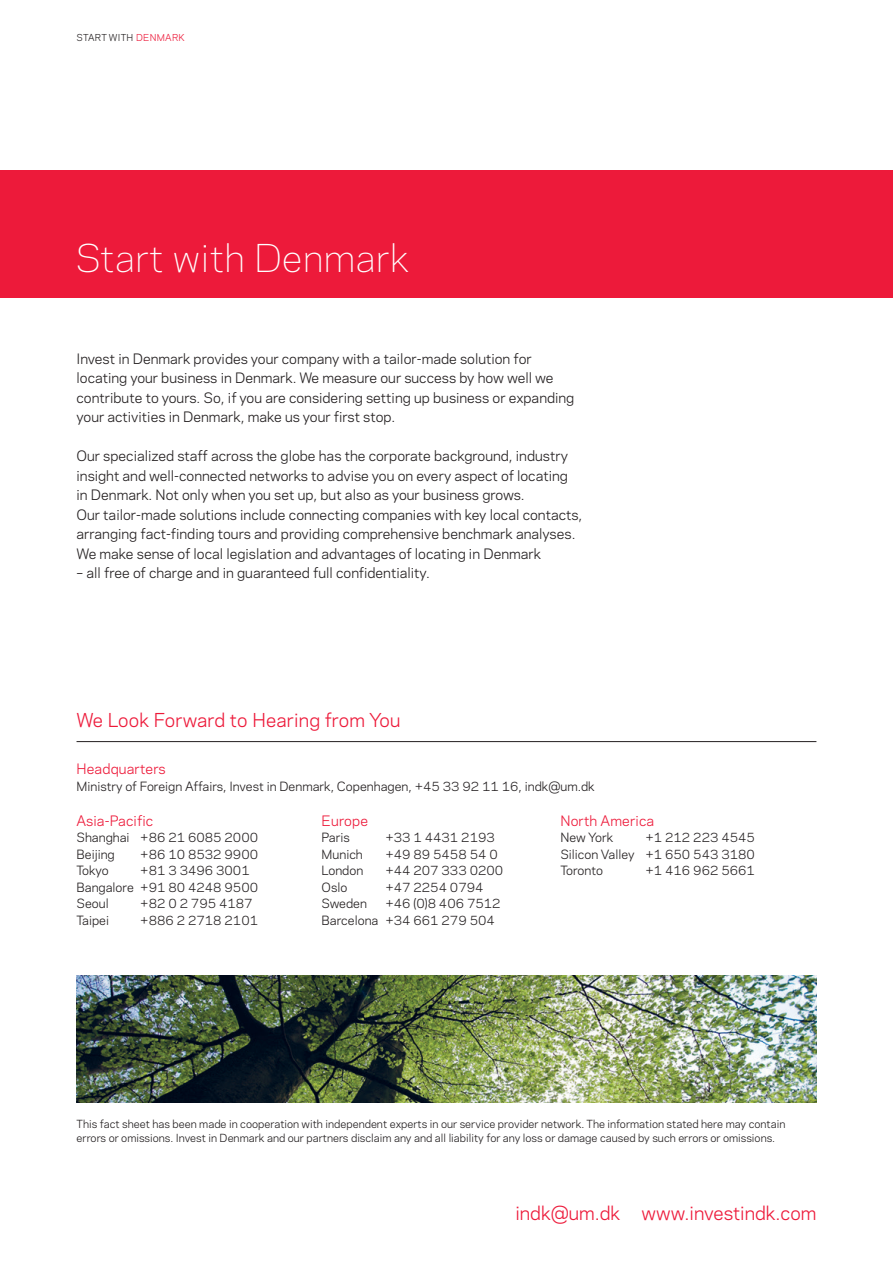
<style>
.page{position:relative;width:893px;height:1263px;background:#fff}
.page>*{position:absolute;margin:0;border:0;box-sizing:border-box;transform-origin:0 0}
.t1{font:300 36px "Galaxie Polaris";letter-spacing:.01em;color:#fff}
.t2{font:18px "Galaxie Polaris";color:#ed1a3a}
.t3{font:13.5px/19.5px "Galaxie Polaris";color:#231f20}
.t4{font:13.5px "Galaxie Polaris";letter-spacing:.01em;color:#ed1a3a}
.t5{font:12px/16.5px "Galaxie Polaris";color:#231f20}
.t6{font:10.5px/13.5px "Galaxie Polaris";color:#231f20}
.t7{font:9px "Galaxie Polaris";letter-spacing:.03em;color:#231f20}
.s1{color:#ed1a3a}
</style>
<div class="page">
<div style="left:0;top:170px;width:893px;height:128px;background:#ed1a3a"></div>
<img style="left:77px;top:975px;width:739px;height:128px">
<hr style="left:77px;top:741px;width:739px;height:1px;background:#231f20">
<p class="t7" style="left:77px;top:31px;width:110px">START WITH <span class="s1">DENMARK</span></p>
<h1 class="t1" style="left:75px;top:231px;width:335px">Start with Denmark</h1>
<p class="t3" style="left:77px;top:348px;width:499px">Invest in Denmark provides your company with a tailor-made solution for locating your business in Denmark. We measure our success by how well we contribute to yours. So, if you are considering setting up business or expanding your activities in Denmark, make us your first stop.</p>
<p class="t3" style="left:77px;top:446px;width:507px">Our specialized staff across the globe has the corporate background, industry insight and well-connected networks to advise you on every aspect of locating in Denmark. Not only when you set up, but also as your business grows.<br>Our tailor-made solutions include connecting companies with key local contacts, arranging fact-finding tours and providing comprehensive benchmark analyses.<br>We make sense of local legislation and advantages of locating in Denmark</p>
<p class="t3" style="left:77px;top:563px;width:355px">– all free of charge and in guaranteed full confidentiality.</p>
<h2 class="t2" style="left:77px;top:707px;width:325px">We Look Forward to Hearing from You</h2>
<p class="t4" style="left:77px;top:759px;width:91px">Headquarters</p>
<p class="t5" style="left:77px;top:777px;width:520px">Ministry of Foreign Affairs, Invest in Denmark, Copenhagen, +45 33 92 11 16, indk@um.dk</p>
<p class="t4" style="left:77px;top:810px;width:78px">Asia-Pacific</p>
<p class="t5" style="left:77px;top:829px;width:183px">Shanghai +86 21 6085 2000<br>Beijing</p>
<p class="t5" style="left:140px;top:845px;width:119px">+86 10 8532 9900</p>
<p class="t5" style="left:77px;top:862px;width:34px">Tokyo</p>
<p class="t5" style="left:77px;top:862px;width:183px;text-indent:64px">+81 3 3496 3001<br>Bangalore +91 80 4248 9500<br>Seoul</p>
<p class="t5" style="left:140px;top:895px;width:114px">+82 0 2 795 4187</p>
<p class="t5" style="left:77px;top:911px;width:34px">Taipei</p>
<p class="t5" style="left:140px;top:911px;width:119px">+886 2 2718 2101</p>
<p class="t4" style="left:322px;top:810px;width:48px">Europe</p>
<p class="t5" style="left:322px;top:829px;width:30px">Paris</p>
<p class="t5" style="left:385px;top:829px;width:111px">+33 1 4431 2193</p>
<p class="t5" style="left:322px;top:845px;width:43px">Munich</p>
<p class="t5" style="left:385px;top:845px;width:114px">+49 89 5458 54 0</p>
<p class="t5" style="left:322px;top:862px;width:43px">London</p>
<p class="t5" style="left:385px;top:862px;width:119px">+44 207 333 0200</p>
<p class="t5" style="left:322px;top:878px;width:27px">Oslo</p>
<p class="t5" style="left:385px;top:878px;width:100px">+47 2254 0794</p>
<p class="t5" style="left:322px;top:895px;width:47px">Sweden</p>
<p class="t5" style="left:322px;top:895px;width:180px;text-indent:64px">+46 (0)8 406 7512<br>Barcelona +34 661 279 504</p>
<p class="t4" style="left:560px;top:810px;width:95px">North America</p>
<p class="t5" style="left:560px;top:829px;width:54px">New York</p>
<p class="t5" style="left:560px;top:829px;width:196px;text-align:justify;text-indent:85px">+1 212 223 4545<br>Silicon Valley +1 650 543 3180<br>Toronto</p>
<p class="t5" style="left:645px;top:862px;width:111px">+1 416 962 5661</p>
<p class="t6" style="left:77px;top:1117px;width:710px">This fact sheet has been made in cooperation with independent experts in our service provider network. The information stated here may contain errors or omissions. Invest in Denmark and our partners disclaim any and all liability for any loss or damage caused by such errors or omissions.</p>
<h2 class="t2" style="left:515px;top:1199px;width:302px">indk@um.dk www.investindk.com</h2>
</div>
